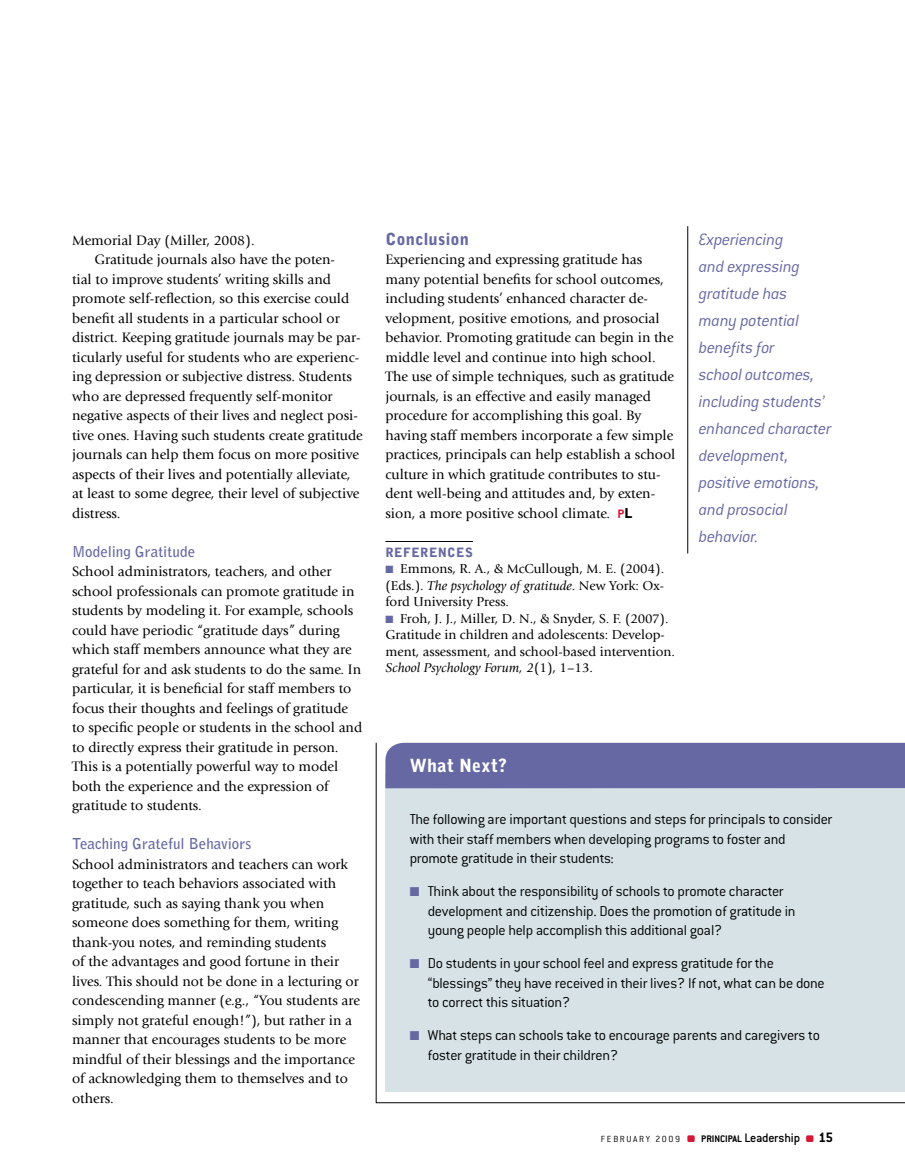
<style>
.page{position:relative;width:905px;height:1175px;background:#fff}
.page>*{position:absolute;margin:0;border:0;box-sizing:border-box;transform-origin:0 0}
.t1{font:italic 300 18px/27px "Conduit ITC";letter-spacing:-.015em;color:#6568a2}
.t2{font:900 18px "Bell Gothic";color:#fff}
.t3{font:900 16.5px "Bell Gothic";color:#6568a2}
.t4{font:300 15.75px/19.5px "Conduit ITC";letter-spacing:-.015em;color:#000}
.t5{font:700 15px "Bell Gothic";color:#6568a2}
.t6{font:14.25px/19.5px "Giovanni LT";color:#000}
.t7{font:13.5px/16.5px "Giovanni LT";color:#000;text-align:justify}
.t8{font:500 13.5px "Conduit ITC";letter-spacing:-.015em;color:#000}
.t9{font:900 12.75px "Bell Gothic";letter-spacing:.025em;color:#6568a2}
.t10{font:300 9.75px "Conduit ITC";letter-spacing:.165em;color:#000}
.s1{font-family:"Conduit ITC";font-weight:700;font-size:13.5px;color:#d71635}
.s2{font-family:"Bell Gothic";font-weight:900;font-size:13.5px}
.s3{color:#6568a2}
.s4{font-style:italic}
.s5{font-weight:700;font-size:10.5px}
.s6{font-weight:700;font-size:15px}
</style>
<div class="page">
<div style="left:806px;top:1135px;width:7px;height:7px;background:#d71635;border-radius:2px"></div>
<div style="left:687px;top:1135px;width:7px;height:7px;background:#d71635;border-radius:2px"></div>
<svg style="left:376px;top:742px;width:528px;height:361px"></svg>
<div style="left:385px;top:773px;width:519px;height:318px;background:#d6e2e5"></div>
<hr style="left:385px;top:541px;width:88px;height:1px;background:#000">
<div style="left:385px;top:742px;width:519px;height:46px;background:#6568a2"></div>
<hr style="left:687px;top:226px;width:1px;height:327px;background:#000">
<p class="t6" style="left:72px;top:230px;width:184px">Memorial Day (Miller, 2008).</p>
<p class="t6" style="left:95px;top:250px;width:242px">Gratitude journals also have the poten-</p>
<p class="t6" style="left:72px;top:269px;width:260px">tial to improve students’ writing skills and</p>
<p class="t6" style="left:72px;top:289px;width:279px">promote self-reflection, so this exercise could</p>
<p class="t6" style="left:72px;top:308px;width:269px">benefit all students in a particular school or</p>
<p class="t6" style="left:72px;top:328px;width:290px">district. Keeping gratitude journals may be par-</p>
<p class="t6" style="left:72px;top:347px;width:289px">ticularly useful for students who are experienc-</p>
<p class="t6" style="left:72px;top:367px;width:281px">ing depression or subjective distress. Students</p>
<p class="t6" style="left:72px;top:386px;width:262px">who are depressed frequently self-monitor</p>
<p class="t6" style="left:72px;top:406px;width:287px">negative aspects of their lives and neglect posi-</p>
<p class="t6" style="left:72px;top:425px;width:292px">tive ones. Having such students create gratitude</p>
<p class="t6" style="left:72px;top:445px;width:288px">journals can help them focus on more positive</p>
<p class="t6" style="left:72px;top:464px;width:280px">aspects of their lives and potentially alleviate,</p>
<p class="t6" style="left:72px;top:484px;width:289px">at least to some degree, their level of subjective</p>
<p class="t6" style="left:72px;top:503px;width:50px">distress.</p>
<p class="t5" style="left:72px;top:542px;width:125px">M odeling G ratitude</p>
<p class="t6" style="left:72px;top:562px;width:292px">School administrators, teachers, and other school professionals can promote gratitude in students by modeling it. For example, schools could have periodic “gratitude days” during which staff members announce what they are grateful for and ask students to do the same. In particular, it is beneficial for staff members to focus their thoughts and feelings of gratitude to specific people or students in the school and to directly express their gratitude in person.<br>This is a potentially powerful way to model both the experience and the expression of gratitude to students.</p>
<p class="t5" style="left:72px;top:835px;width:181px">Teaching G rateful Behaviors</p>
<p class="t6" style="left:72px;top:854px;width:289px">School administrators and teachers can work together to teach behaviors associated with gratitude, such as saying thank you when someone does something for them, writing thank-you notes, and reminding students<br>of the advantages and good fortune in their lives. This should not be done in a lecturing or condescending manner (e.g., “You students are simply not grateful enough!”), but rather in a manner that encourages students to be more mindful of their blessings and the importance of acknowledging them to themselves and to others.</p>
<p class="t3" style="left:385px;top:229px;width:85px">Conclusion</p>
<p class="t6" style="left:385px;top:250px;width:291px">Experiencing and expressing gratitude has many potential benefits for school outcomes, including students’ enhanced character de&shy;velopment, positive emotions, and prosocial behavior. Promoting gratitude can begin in the middle level and continue into high school.<br>The use of simple techniques, such as gratitude journals, is an effective and easily managed procedure for accomplishing this goal. By having staff members incorporate a few simple practices, principals can help establish a school culture in which gratitude contributes to stu&shy;dent well-being and attitudes and, by exten&shy;sion, a more positive school climate. <span class="s1">P</span><span class="s2">L</span></p>
<p class="t9" style="left:385px;top:544px;width:89px">References</p>
<p class="t7" style="left:385px;top:560px;width:280px"><span class="s3">■</span> Emmons, R. A., &amp; McCullough, M. E. (2004). (Eds.). <span class="s4">The psychology of gratitude</span>. New York: Ox&shy;ford University Press.</p>
<p class="t7" style="left:385px;top:610px;width:291px;text-align:left"><span class="s3">■</span> Froh, J. J., Miller, D. N., &amp; Snyder, S. F. (2007).<br>Gratitude in children and adolescents: Develop&shy;ment, assessment, and school-based intervention.<br><span class="s4">School Psychology Forum, 2</span>(1), 1–13.</p>
<p class="t1" style="left:698px;top:225px;width:134px">Experiencing<br>and expressing gratitude has<br>many potential benefits for<br>school outcomes, including students’ enhanced character development, positive emotions, and prosocial behavior.</p>
<p class="t2" style="left:410px;top:754px;width:99px">What N ext?</p>
<p class="t4" style="left:410px;top:809px;width:424px">The following are important questions and steps for principals to consider with their staff members when developing programs to foster and promote gratitude in their students:</p>
<p class="t4" style="left:428px;top:881px;width:369px;text-indent:-18px"><span class="s3">■</span> Think about the responsibility of schools to promote character development and citizenship. Does the promotion of gratitude in young people help accomplish this additional goal?</p>
<p class="t4" style="left:428px;top:953px;width:398px;text-indent:-18px"><span class="s3">■</span> Do students in your school feel and express gratitude for the “blessings” they have received in their lives? If not, what can be done to correct this situation?</p>
<p class="t4" style="left:428px;top:1025px;width:393px;text-indent:-18px"><span class="s3">■</span> What steps can schools take to encourage parents and caregivers to foster gratitude in their children?</p>
<p class="t10" style="left:601px;top:1133px;width:81px">feb ruary 2009</p>
<p class="t8" style="left:701px;top:1130px;width:133px"><span class="s5">PRINCIPAL</span> Leadership <span class="s6">15</span></p>
</div>
